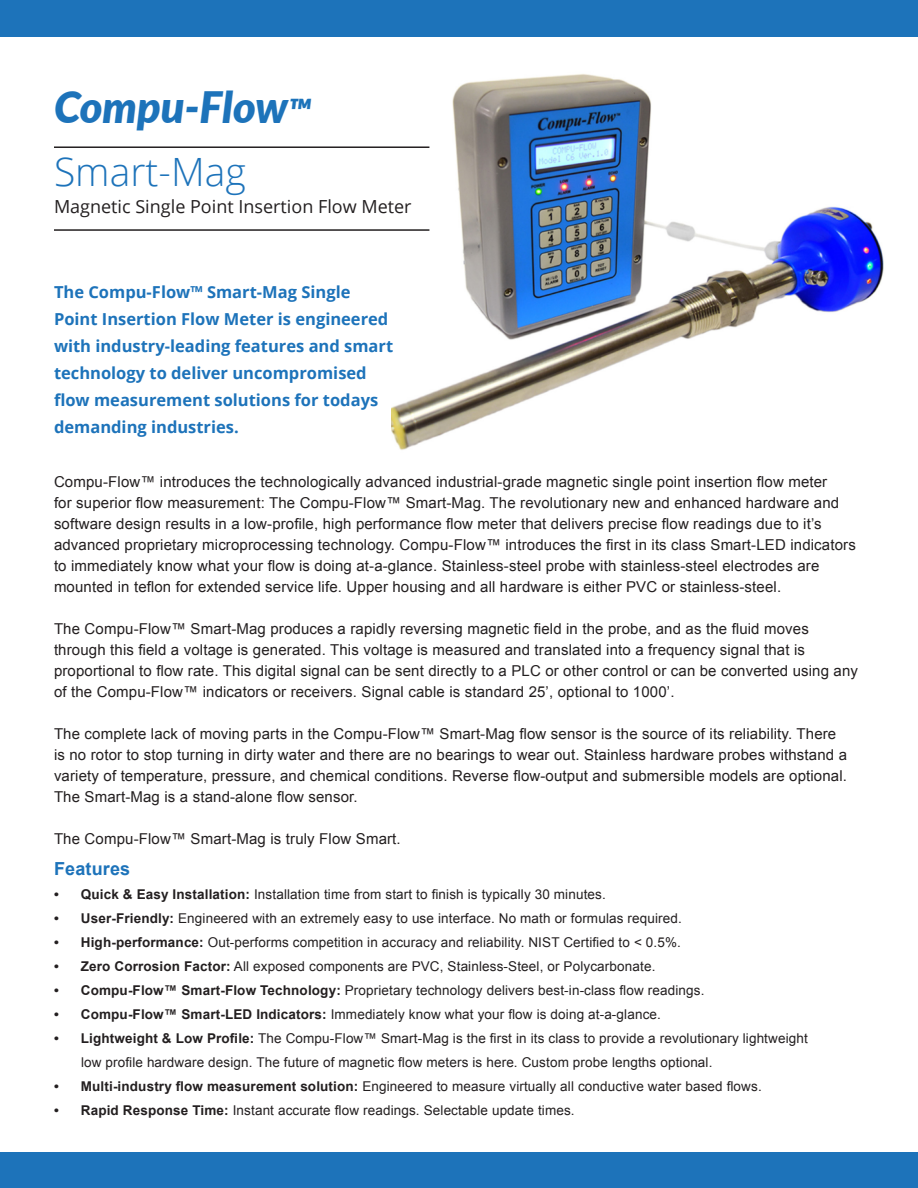
<style>
.page{position:relative;width:918px;height:1188px;background:#fff}
.page>*{position:absolute;margin:0;border:0;box-sizing:border-box;transform-origin:0 0}
.t1{font:italic 900 43.35px "Lato";color:#1d73ba}
.t2{font:300 39px "Open Sans";color:#1d73ba}
.t3{font:18px "Open Sans";color:#231f20}
.t4{font:700 18px "Arial";letter-spacing:.01em;color:#1d73ba}
.t5{font:700 16.5px/27px "Open Sans";color:#1d73ba}
.t6{font:15px/21px "Arial";letter-spacing:.01em;color:#231f20}
.t7{font:13.5px/24px "Arial";letter-spacing:.01em;color:#231f20}
.s1{font-size:33px}
.s2{font-weight:700}
</style>
<div class="page">
<div style="left:0;top:0;width:918px;height:36px;background:#1d73ba"></div>
<div style="left:0;top:1153px;width:918px;height:35px;background:#1d73ba"></div>
<img style="left:391px;top:74px;width:493px;height:376px">
<hr style="left:54px;top:146px;width:375px;height:2px;background:#231f20">
<hr style="left:54px;top:229px;width:375px;height:2px;background:#231f20">
<p class="t1" style="left:54px;top:75px;width:259px">Compu-Flow<span class="s1">™</span></p>
<p class="t2" style="left:54px;top:145px;width:193px">Smart-Mag</p>
<p class="t3" style="left:54px;top:194px;width:359px">Magnetic Single Point Insertion Flow Meter</p>
<p class="t5" style="left:54px;top:278px;width:341px">The Compu-Flow™ Smart-Mag Single Point Insertion Flow Meter is engineered with industry-leading features and smart technology to deliver uncompromised flow measurement solutions for todays demanding industries.</p>
<p class="t6" style="left:54px;top:472px;width:803px">Compu-Flow™ introduces the technologically advanced industrial-grade magnetic single point insertion flow meter<br>for superior flow measurement: The Compu-Flow™ Smart-Mag. The revolutionary new and enhanced hardware and software design results in a low-profile, high performance flow meter that delivers precise flow readings due to it’s advanced proprietary microprocessing technology. Compu-Flow™ introduces the first in its class Smart-LED indicators to immediately know what your flow is doing at-a-glance. Stainless-steel probe with stainless-steel electrodes are mounted in teflon for extended service life. Upper housing and all hardware is either PVC or stainless-steel.</p>
<p class="t6" style="left:54px;top:619px;width:806px">The Compu-Flow™ Smart-Mag produces a rapidly reversing magnetic field in the probe, and as the fluid moves through this field a voltage is generated. This voltage is measured and translated into a frequency signal that is proportional to flow rate. This digital signal can be sent directly to a PLC or other control or can be converted using any of the Compu-Flow™ indicators or receivers. Signal cable is standard 25’, optional to 1000’.</p>
<p class="t6" style="left:54px;top:724px;width:795px">The complete lack of moving parts in the Compu-Flow™ Smart-Mag flow sensor is the source of its reliability. There is no rotor to stop turning in dirty water and there are no bearings to wear out. Stainless hardware probes withstand a variety of temperature, pressure, and chemical conditions. Reverse flow-output and submersible models are optional.<br>The Smart-Mag is a stand-alone flow sensor.</p>
<p class="t6" style="left:54px;top:829px;width:348px">The Compu-Flow™ Smart-Mag is truly Flow Smart.</p>
<p class="t4" style="left:54px;top:857px;width:78px">Features</p>
<p class="t7" style="left:54px;top:882px;width:553px"><span class="s2">• Quick &amp; Easy Installation:</span> Installation time from start to finish is typically 30 minutes.</p>
<p class="t7" style="left:54px;top:906px;width:629px"><span class="s2">• User-Friendly:</span> Engineered with an extremely easy to use interface. No math or formulas required.</p>
<p class="t7" style="left:54px;top:930px;width:628px"><span class="s2">• High-performance:</span> Out-performs competition in accuracy and reliability. NIST Certified to &lt; 0.5%.</p>
<p class="t7" style="left:54px;top:954px;width:603px"><span class="s2">• Zero Corrosion Factor:</span> All exposed components are PVC, Stainless-Steel, or Polycarbonate.</p>
<p class="t7" style="left:54px;top:978px;width:652px"><span class="s2">• Compu-Flow™ Smart-Flow Technology:</span> Proprietary technology delivers best-in-class flow readings.</p>
<p class="t7" style="left:54px;top:1002px;width:608px"><span class="s2">• Compu-Flow™ Smart-LED Indicators:</span> Immediately know what your flow is doing at-a-glance.</p>
<p class="t7" style="left:81px;top:1026px;width:728px;text-indent:-27px"><span class="s2">• Lightweight &amp; Low Profile:</span> The Compu-Flow™ Smart-Mag is the first in its class to provide a revolutionary lightweight low profile hardware design. The future of magnetic flow meters is here. Custom probe lengths optional.</p>
<p class="t7" style="left:54px;top:1074px;width:709px"><span class="s2">• Multi-industry flow measurement solution:</span> Engineered to measure virtually all conductive water based flows.</p>
<p class="t7" style="left:54px;top:1098px;width:522px"><span class="s2">• Rapid Response Time:</span> Instant accurate flow readings. Selectable update times.</p>
</div>
